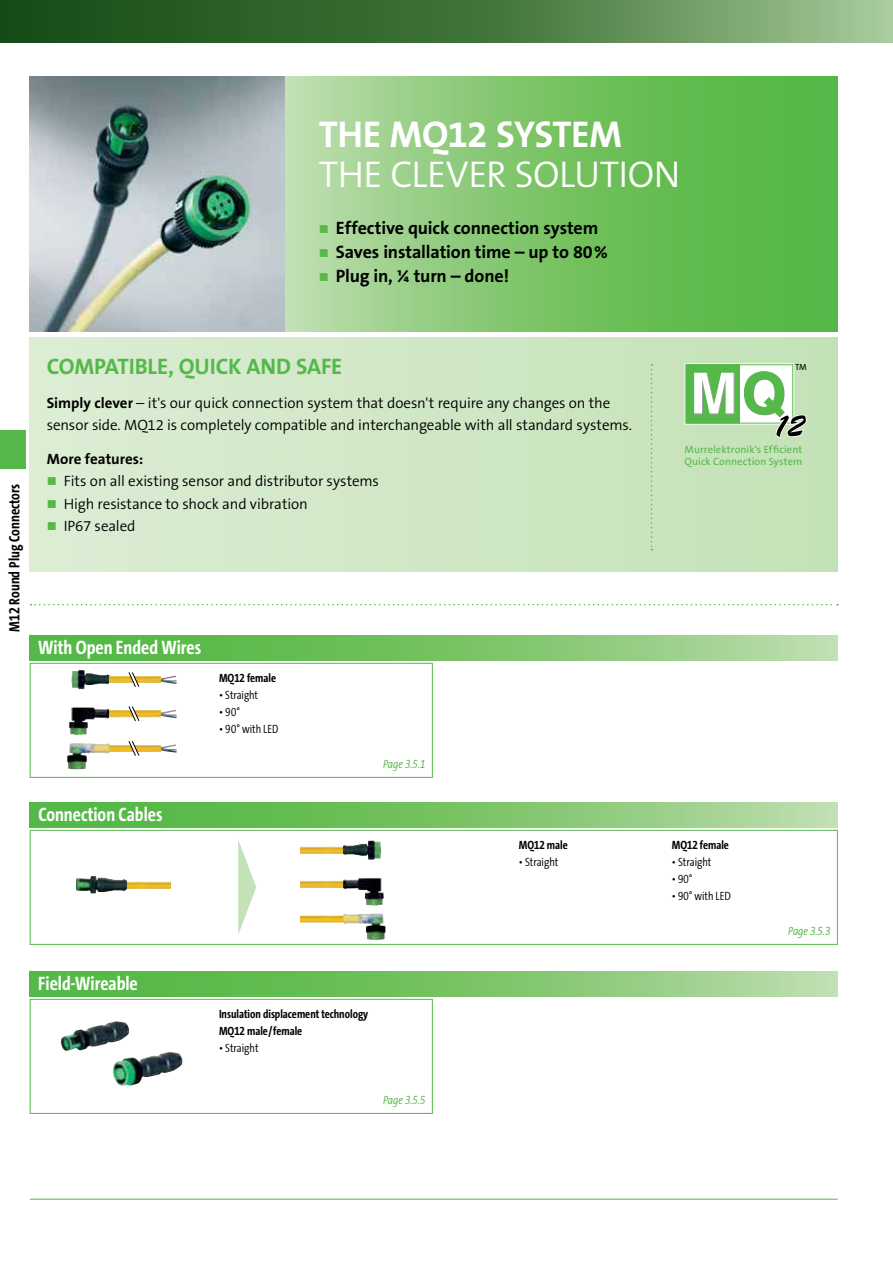
<style>
.page{position:relative;width:893px;height:1263px;background:#fff}
.page>*{position:absolute;margin:0;border:0;box-sizing:border-box;transform-origin:0 0}
.t1{font:300 37.5px/40.5px "The Sans B4";letter-spacing:-.015em;color:#fff}
.t2{font:700 22.5px "The Sans B7";letter-spacing:-.005em;color:#54b948}
.t3{font:700 19.5px "The Sans Cd TF7";color:#fff}
.t4{font:700 18px/24px "The Sans B7";letter-spacing:-.01em;color:#000}
.t5{font:300 15px/22.5px "The Sans B4";letter-spacing:-.01em;color:#000}
.t6{font:700 15px "The Sans Cd TF7";color:#000}
.t7{font:700 12px/17px "The Sans Cd TF7";color:#000}
.t8{font:300 12px "The Sans Cd TF4";color:#000}
.t9{font:italic 300 12px "The Sans Cd TF4 i";color:#54b948}
.t10{font:300 12px "The Sans Cd LF4";color:#000}
.t11{font:10.5px/12px "The Sans B5 Plain";letter-spacing:.01em;color:#54b948}
.t12{font:8.85px "The Sans LF5 Plain";color:#000;scale:.96 1}
.s1{font-family:"The Sans B7";font-weight:700}
.s2{font-family:"The Sans Cd LF4"}
</style>
<div class="page">
<hr style="left:30px;top:1199px;width:808px;height:1px;background:#54b948">
<div style="left:0;top:430px;width:25px;height:38px;background:#54b948"></div>
<svg style="left:285px;top:77px;width:553px;height:255px;background:#7dc56b"></svg>
<div style="left:30px;top:338px;width:808px;height:233px;background:linear-gradient(to right,#dcedd4,#c4e2b7)"></div>
<svg style="left:31px;top:604px;width:807px;height:1px"></svg>
<img style="left:30px;top:77px;width:255px;height:255px">
<svg style="left:30px;top:635px;width:808px;height:26px;background:#7cc56a"></svg>
<svg style="left:30px;top:971px;width:808px;height:26px;background:#7cc56a"></svg>
<svg style="left:30px;top:802px;width:808px;height:26px;background:#7cc56a"></svg>
<div style="left:30px;top:663px;width:403px;height:115px;border:1px solid #54b948"></div>
<div style="left:30px;top:999px;width:403px;height:115px;border:1px solid #54b948"></div>
<img style="left:71px;top:670px;width:39px;height:19px">
<img style="left:69px;top:707px;width:41px;height:28px">
<img style="left:67px;top:743px;width:43px;height:26px">
<img style="left:110px;top:676px;width:67px;height:8px">
<svg style="left:129px;top:672px;width:10px;height:15px"></svg>
<img style="left:110px;top:710px;width:67px;height:8px">
<svg style="left:129px;top:706px;width:10px;height:15px"></svg>
<img style="left:110px;top:744px;width:67px;height:9px">
<img style="left:341px;top:840px;width:40px;height:20px">
<img style="left:343px;top:878px;width:41px;height:28px">
<img style="left:343px;top:913px;width:43px;height:27px">
<img style="left:300px;top:847px;width:43px;height:6px">
<img style="left:300px;top:881px;width:43px;height:6px">
<img style="left:300px;top:915px;width:43px;height:7px">
<svg style="left:129px;top:741px;width:10px;height:15px"></svg>
<img style="left:113px;top:1052px;width:69px;height:34px">
<img style="left:61px;top:1021px;width:68px;height:30px">
<div style="left:30px;top:830px;width:808px;height:115px;border:1px solid #54b948"></div>
<img style="left:76px;top:876px;width:51px;height:17px">
<img style="left:127px;top:882px;width:43px;height:6px">
<svg style="left:238px;top:840px;width:18px;height:95px"></svg>
<div style="left:685px;top:363px;width:109px;height:62px;border:3px solid #fff"></div>
<div style="left:686px;top:365px;width:107px;height:58px;background:#fff"></div>
<div style="left:686px;top:365px;width:53px;height:58px;background:#54b948"></div>
<div style="left:686px;top:364px;width:54px;height:60px;border:1px solid #54b948"></div>
<svg style="left:694px;top:373px;width:40px;height:41px"></svg>
<svg style="left:744px;top:371px;width:63px;height:67px"></svg>
<svg style="left:651px;top:364px;width:1px;height:186px"></svg>
<svg style="left:0;top:0;width:893px;height:43px;background:#4b7c45"></svg>
<svg style="left:320px;top:226px;width:22px;height:9px"></svg>
<svg style="left:320px;top:250px;width:22px;height:9px"></svg>
<svg style="left:320px;top:274px;width:22px;height:9px"></svg>
<svg style="left:48px;top:477px;width:22px;height:10px"></svg>
<svg style="left:48px;top:500px;width:22px;height:10px"></svg>
<svg style="left:48px;top:522px;width:22px;height:10px"></svg>
<p class="t1" style="left:319px;top:115px;width:363px"><span class="s1">The MQ12 Syst em </span>the clever solution</p>
<p class="t4" style="left:336px;top:217px;width:273px">Effective quick connection system<br>Saves installation time – up to 80%<br>Plug in, ¼ turn – done!</p>
<p class="t6" style="left:7px;top:631px;width:149px;rotate:-90deg">M12 Round Plug Connectors</p>
<p class="t2" style="left:47px;top:354px;width:297px">Comp atible, quick and safe</p>
<p class="t5" style="left:47px;top:392px;width:587px"><span class="s1">Simply clever</span> – it's our quick connection system that doesn't require any changes on the sensor side. MQ12 is completely compatible and interchangeable with all standard systems.</p>
<p class="t5" style="left:64px;top:448px;width:317px;text-indent:-17px"><span class="s1">More features:<br></span>Fits on all existing sensor and distributor systems<br>H igh resistance to shock and vibration<br>I P67 sealed</p>
<p class="t11" style="left:685px;top:444px;width:119px">Murrelektronik's Efficient<br>Quick Connection System</p>
<p class="t12" style="left:795px;top:363px;width:14px">TM</p>
<p class="t3" style="left:38px;top:637px;width:164px">With Open Ended Wires</p>
<p class="t7" style="left:219px;top:670px;width:59px">MQ12 female</p>
<p class="t10" style="left:219px;top:687px;width:41px">• Straight</p>
<p class="t10" style="left:219px;top:704px;width:23px">• 90°</p>
<p class="t10" style="left:219px;top:721px;width:61px">• 90° with LED</p>
<p class="t3" style="left:38px;top:804px;width:126px">Connection Cables</p>
<p class="t9" style="left:383px;top:758px;width:44px">Page 3.5.1</p>
<p class="t3" style="left:38px;top:973px;width:101px">Field-Wireable</p>
<p class="t7" style="left:219px;top:1006px;width:151px">Insulation displacement technology<br>MQ12 male/female</p>
<p class="t8" style="left:219px;top:1042px;width:41px"><span class="s2">•</span> Straight</p>
<p class="t7" style="left:519px;top:837px;width:50px">MQ12 male</p>
<p class="t8" style="left:519px;top:856px;width:41px">• Straight</p>
<p class="t7" style="left:672px;top:837px;width:59px">MQ12 female</p>
<p class="t8" style="left:672px;top:856px;width:41px">• Straight</p>
<p class="t8" style="left:672px;top:873px;width:22px">• 90°</p>
<p class="t8" style="left:672px;top:890px;width:61px">• 90° with LED</p>
<p class="t9" style="left:788px;top:925px;width:44px">Page 3.5.3</p>
<p class="t9" style="left:383px;top:1094px;width:44px">Page 3.5.5</p>
</div>
